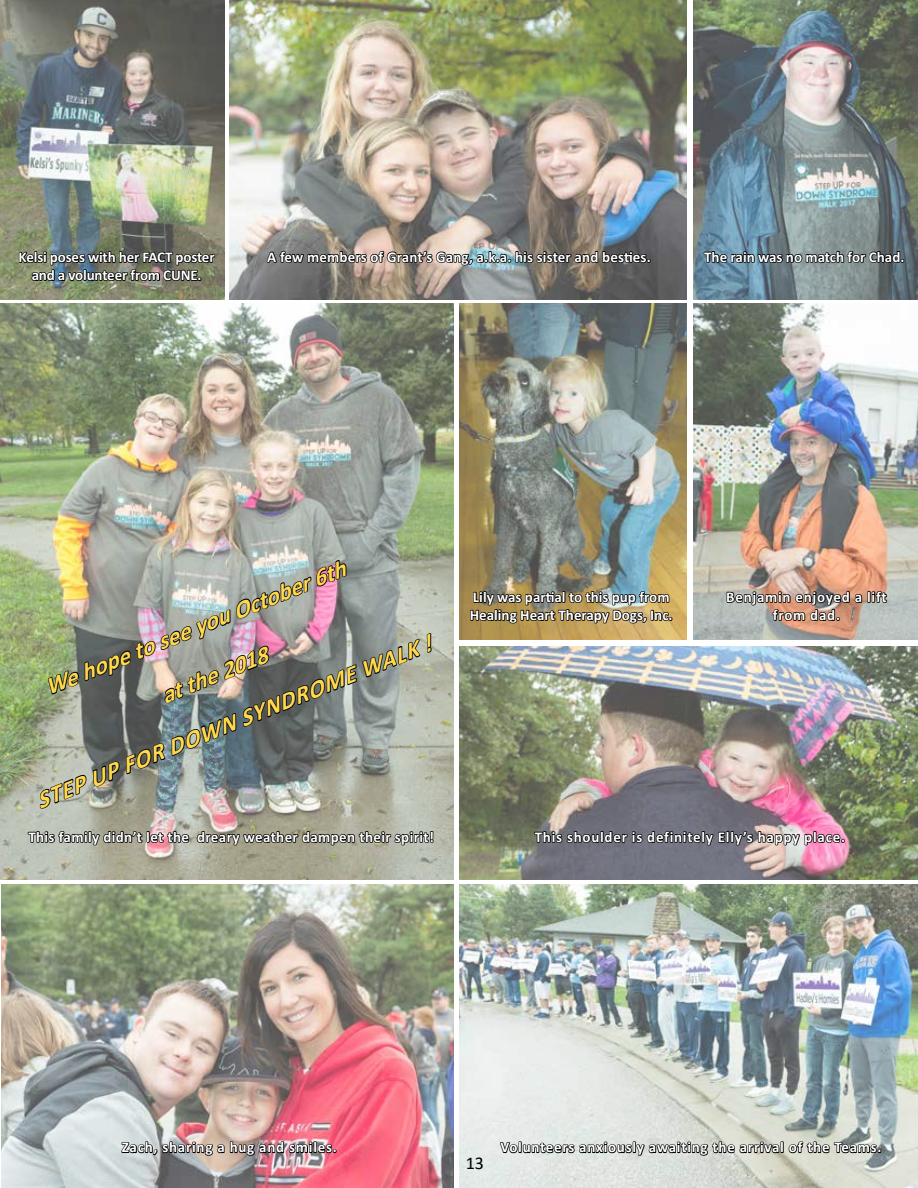
<style>
.page{position:relative;width:918px;height:1188px;background:#fff}
.page>*{position:absolute;margin:0;border:0;box-sizing:border-box;transform-origin:0 0}
.t1{font:italic 700 24px/51px "Calibri";color:#ffd84c;text-align:center}
.t2{font:18px "Calibri";color:#000}
.t3{font:700 15px/18px "Calibri";letter-spacing:.05em;color:#fff;text-align:center}
.t4{font:700 15px "Calibri";letter-spacing:.025em;color:#fff}
.t5{font:700 15px/18px "Calibri";color:#fff}
.t6{font:700 15px/18px "Calibri";letter-spacing:-.01em;color:#fff;text-align:center}
</style>
<div class="page">
<img style="left:459px;top:304px;width:227px;height:335px">
<img style="left:230px;top:0;width:456px;height:299px">
<img style="left:1px;top:884px;width:453px;height:304px">
<img style="left:0;top:304px;width:454px;height:575px">
<img style="left:694px;top:304px;width:224px;height:335px">
<img style="left:0;top:0;width:225px;height:299px">
<img style="left:694px;top:0;width:224px;height:299px">
<img style="left:459px;top:647px;width:459px;height:232px">
<img style="left:459px;top:884px;width:459px;height:304px">
<svg style="left:499px;top:1133px;width:384px;height:31px;background:#acafa9"></svg>
<img style="left:120px;top:1140px;width:218px;height:21px">
<svg style="left:533px;top:830px;width:313px;height:23px;background:#6d626b"></svg>
<img style="left:469px;top:583px;width:205px;height:49px">
<img style="left:725px;top:590px;width:163px;height:32px">
<img style="left:18px;top:243px;width:198px;height:42px">
<img style="left:266px;top:243px;width:386px;height:28px">
<svg style="left:703px;top:243px;width:203px;height:28px;background:#5b6c73"></svg>
<img style="left:27px;top:389px;width:408px;height:669px">
<p class="t6" style="left:19px;top:248px;width:198px">Kelsi poses with her FACT poster and a volunteer from CUNE.</p>
<p class="t4" style="left:267px;top:246px;width:385px">A few members of Grant’s Gang, a.k.a. his sister and besties.</p>
<p class="t5" style="left:704px;top:248px;width:202px">The rain was no match for Chad.</p>
<h1 class="t1" style="left:-11px;top:683px;width:425px;rotate:-22deg">We hope to see you October 6th<br>at the 2018<br>STEP UP FOR DOWN SYNDROME WALK !</h1>
<p class="t5" style="left:470px;top:588px;width:204px">Lily was partial to this pup from<br>Healing Heart Therapy Dogs, Inc.</p>
<p class="t3" style="left:726px;top:588px;width:162px">Benjamin enjoyed a lift from dad.</p>
<p class="t4" style="left:28px;top:826px;width:407px">This family didn’t let the dreary weather dampen their spirit!</p>
<p class="t3" style="left:535px;top:828px;width:312px">This shoulder is definitely Elly’s happy place.</p>
<p class="t3" style="left:122px;top:1138px;width:217px">Zach, sharing a hug and smiles.</p>
<p class="t3" style="left:501px;top:1138px;width:383px">Volunteers anxiously awaiting the arrival of the Teams.</p>
<p class="t2" style="left:466px;top:1150px;width:20px">13</p>
</div>
